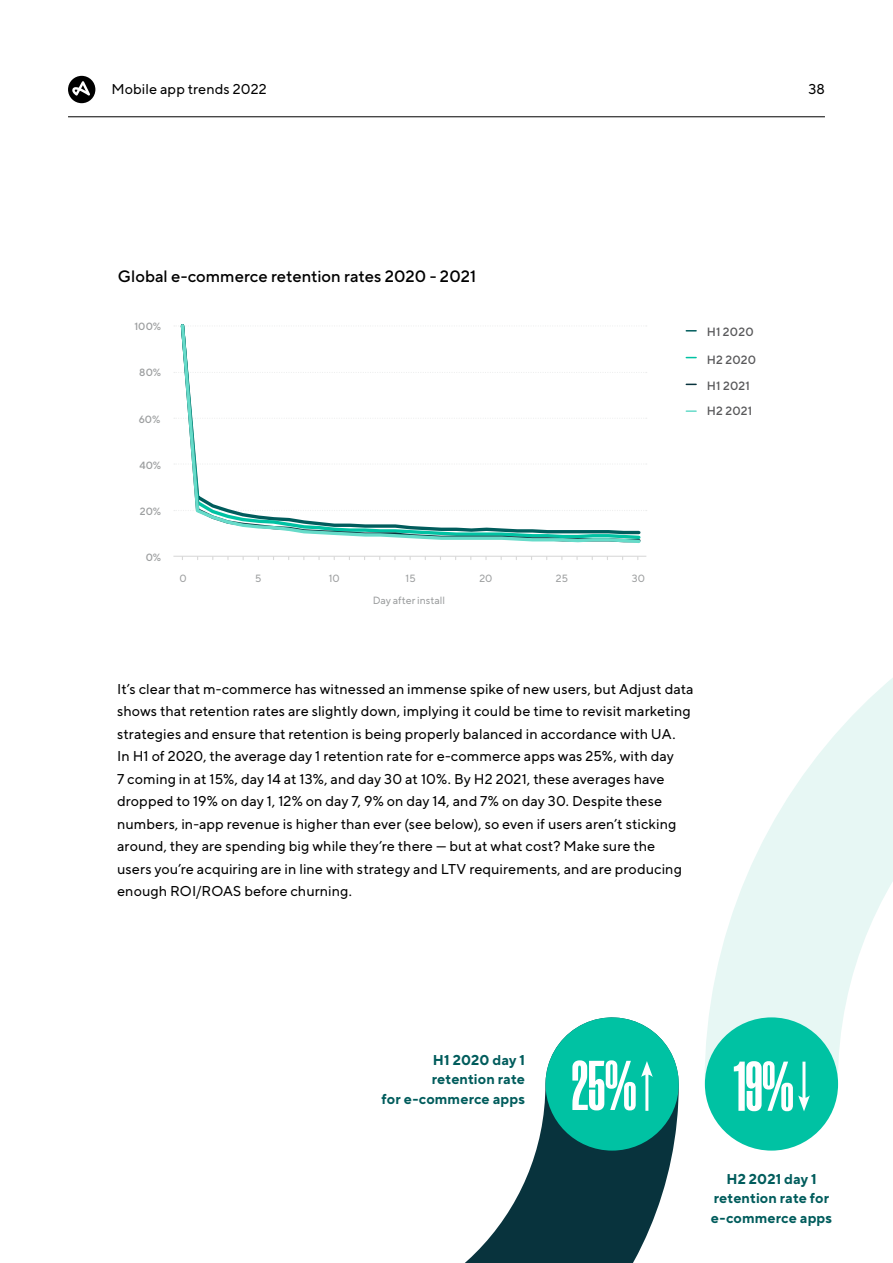
<style>
.page{position:relative;width:893px;height:1263px;background:#fff}
.page>*{position:absolute;margin:0;border:0;box-sizing:border-box;transform-origin:0 0}
.t1{font:800 70.35px "Morganite";color:#fff}
.t2{font:500 16.5px "TT Norms Pro Adjust";letter-spacing:.005em;color:#000}
.t3{font:14.25px/22.5px "TT Norms Pro Adjust";letter-spacing:.005em;color:#000}
.t4{font:700 14.25px/19.5px "TT Norms Pro Adjust";letter-spacing:.01em;color:#005c5c;text-align:right}
.t5{font:500 12px/26.4px "TT Norms Pro Adjust";letter-spacing:.02em;color:#58585a}
.t6{font:10.5px "TT Norms Pro Adjust";color:#9c9e9f}
.t7{font:500 10.5px "TT Norms Pro Adjust";letter-spacing:.01em;color:#9c9e9f}
</style>
<div class="page">
<hr style="left:68px;top:116px;width:757px;height:1px;background:#000">
<div style="left:68px;top:76px;width:27px;height:27px;background:#000;border-radius:50%"></div>
<svg style="left:72px;top:81px;width:18px;height:15px"></svg>
<hr style="left:173px;top:556px;width:473px;height:1px;background:#d9d9d9">
<svg style="left:686px;top:330px;width:10px;height:2px"></svg>
<svg style="left:686px;top:410px;width:10px;height:2px"></svg>
<svg style="left:180px;top:324px;width:462px;height:219px"></svg>
<svg style="left:638px;top:485px;width:255px;height:666px"></svg>
<svg style="left:465px;top:951px;width:280px;height:312px"></svg>
<div style="left:705px;top:1017px;width:133px;height:133px;background:#00c2a3;border-radius:50%"></div>
<div style="left:546px;top:1017px;width:133px;height:133px;background:#00c2a3;border-radius:50%"></div>
<hr style="left:645px;top:1071px;width:3px;height:40px;background:#fff">
<svg style="left:641px;top:1061px;width:12px;height:16px"></svg>
<hr style="left:802px;top:1062px;width:3px;height:39px;background:#fff">
<svg style="left:798px;top:1095px;width:12px;height:16px"></svg>
<p class="t3" style="left:111px;top:76px;width:157px">Mobile app trends 2022</p>
<p class="t3" style="left:808px;top:77px;width:18px">38</p>
<p class="t2" style="left:118px;top:264px;width:360px">Global e-commerce retention rates 2020 - 2021</p>
<p class="t7" style="left:134px;top:319px;width:28px">100%</p>
<p class="t7" style="left:139px;top:365px;width:23px">80%</p>
<p class="t7" style="left:139px;top:411px;width:23px">60%</p>
<p class="t7" style="left:139px;top:457px;width:23px">40%</p>
<p class="t7" style="left:140px;top:503px;width:23px">20%</p>
<p class="t7" style="left:146px;top:549px;width:17px">0%</p>
<p class="t6" style="left:179px;top:570px;width:9px">0</p>
<p class="t6" style="left:255px;top:570px;width:8px">5</p>
<p class="t6" style="left:329px;top:570px;width:13px">10</p>
<p class="t6" style="left:406px;top:570px;width:12px">15</p>
<p class="t6" style="left:479px;top:570px;width:15px">20</p>
<p class="t6" style="left:556px;top:570px;width:14px">25</p>
<p class="t6" style="left:632px;top:570px;width:15px">30</p>
<p class="t6" style="left:373px;top:593px;width:74px">Day after install</p>
<p class="t5" style="left:707px;top:318px;width:48px">H1 2020</p>
<p class="t5" style="left:707px;top:345px;width:51px">H2 2020<br>H1 2021</p>
<p class="t5" style="left:707px;top:397px;width:47px">H2 2021</p>
<p class="t3" style="left:117px;top:676px;width:578px">It’s clear that m-commerce has witnessed an immense spike of new users, but Adjust data shows that retention rates are slightly down, implying it could be time to revisit marketing strategies and ensure that retention is being properly balanced in accordance with UA.<br>In H1 of 2020, the average day 1 retention rate for e-commerce apps was 25%, with day<br>7 coming in at 15%, day 14 at 13%, and day 30 at 10%. By H2 2021, these averages have dropped to 19% on day 1, 12% on day 7, 9% on day 14, and 7% on day 30. Despite these numbers, in-app revenue is higher than ever (see below), so even if users aren’t sticking around, they are spending big while they’re there — but at what cost? Make sure the<br>users you’re acquiring are in line with strategy and LTV requirements, and are producing enough ROI/ROAS before churning.</p>
<p class="t4" style="left:382px;top:1049px;width:145px">H1 2020 day 1 retention rate<br>for e-commerce apps</p>
<h1 class="t1" style="left:571px;top:1049px;width:67px">25%</h1>
<h1 class="t1" style="left:733px;top:1050px;width:62px">19%</h1>
<p class="t4" style="left:711px;top:1168px;width:123px;text-align:center">H2 2021 day 1 retention rate for e-commerce apps</p>
</div>
